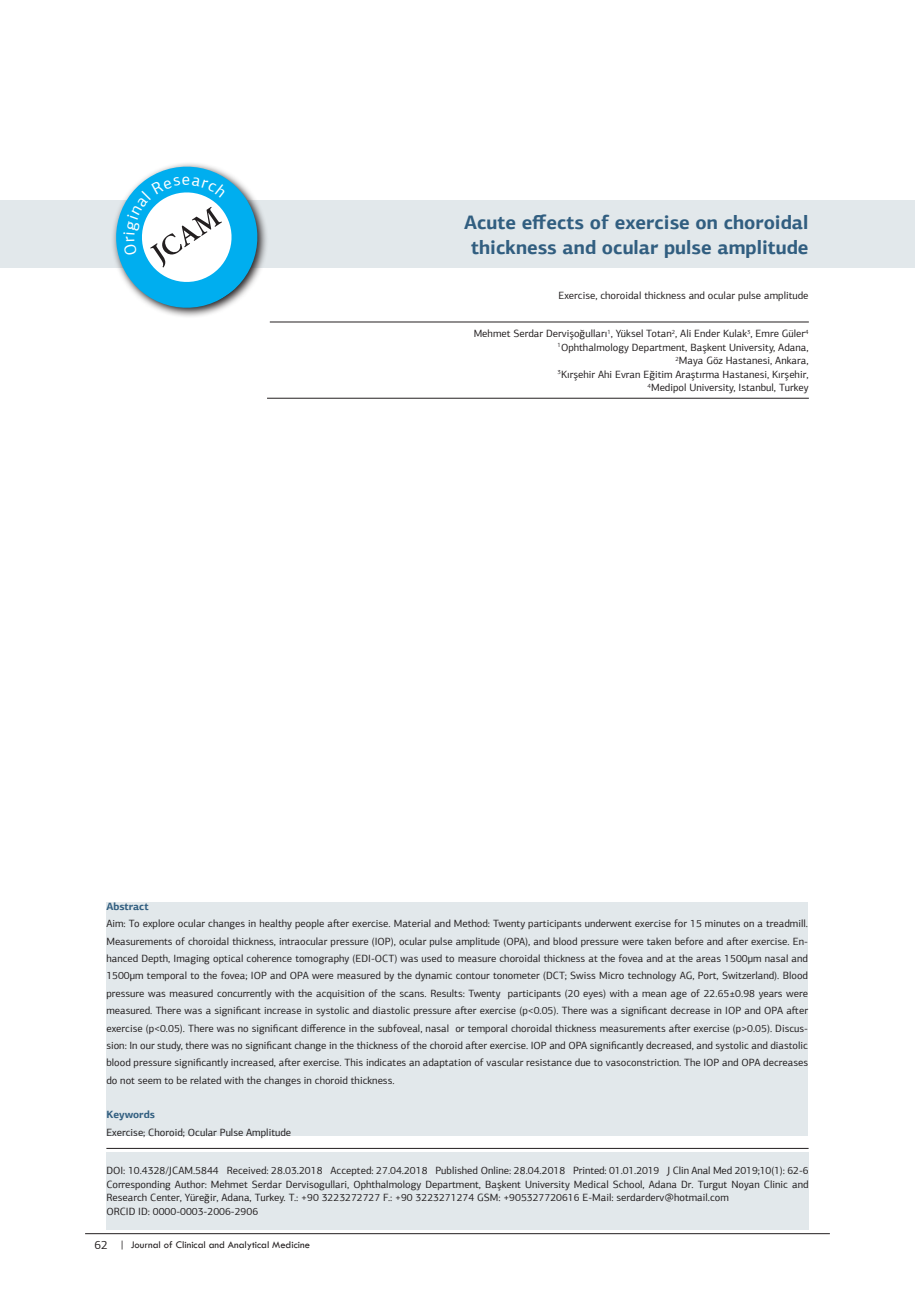
<style>
.page{position:relative;width:915px;height:1306px;background:#fff}
.page>*{position:absolute;margin:0;border:0;box-sizing:border-box;transform-origin:0 0}
.t1{font:700 19.5px/25.5px "PF Agora Sans Pro";color:#315e80;text-align:center}
.t2{font:10.5px/17.4px "PF Agora Sans Pro";color:#231f20;text-align:right}
.t3{font:10.5px "Tw Cen";color:#231f20}
.t4{font:700 10.5px "PF Agora Sans Pro";color:#315e80}
.s1{font-family:"PF Agora Sans Pro";font-size:12px}
</style>
<div class="page">
<div style="left:0;top:200px;width:914px;height:68px;background:#e2e8eb"></div>
<hr style="left:106px;top:1148px;width:702px;height:1px;background:#231f20">
<hr style="left:270px;top:322px;width:538px;height:1px;background:#231f20">
<hr style="left:267px;top:398px;width:541px;height:1px;background:#231f20">
<div style="left:106px;top:1151px;width:702px;height:78px;background:#e2e8eb"></div>
<div style="left:106px;top:901px;width:701px;height:234px;background:#e2e8eb"></div>
<hr style="left:85px;top:1233px;width:744px;height:1px;background:#231f20">
<svg style="left:113px;top:163px;width:154px;height:154px"></svg>
<h1 class="t1" style="left:464px;top:209px;width:346px">Acute effects of exercise on choroidal thickness and ocular pulse amplitude</h1>
<p class="t2" style="left:558px;top:286px;width:251px">Exercise, choroidal thickness and ocular pulse amplitude</p>
<p class="t2" style="left:473px;top:327px;width:336px;line-height:13.5px">Mehmet Serdar Dervişoğulları<sup>1</sup>, Yüksel Totan<sup>2</sup>, Ali Ender Kulak<sup>3</sup>, Emre Güler<sup>4<br>1</sup>Ophthalmology Department, Başkent University, Adana,<br><sup>2</sup>Maya Göz Hastanesi, Ankara,<br><sup>3</sup>Kırşehir Ahi Evran Eğitim Araştırma Hastanesi, Kırşehir,<br><sup>4</sup>Medipol University, Istanbul, Turkey</p>
<p class="t4" style="left:106px;top:899px;width:44px">Abstract</p>
<p class="t2" style="left:106px;top:914px;width:703px;text-align:justify">Aim: To explore ocular changes in healthy people after exercise. Material and Method: Twenty participants underwent exercise for 15 minutes on a treadmill.<br>Measurements of choroidal thickness, intraocular pressure (IOP), ocular pulse amplitude (OPA), and blood pressure were taken before and after exercise. En&shy;hanced Depth, Imaging optical coherence tomography (EDI-OCT) was used to measure choroidal thickness at the fovea and at the areas 1500μm nasal and 1500μm temporal to the fovea; IOP and OPA were measured by the dynamic contour tonometer (DCT; Swiss Micro technology AG, Port, Switzerland). Blood pressure was measured concurrently with the acquisition of the scans. Results: Twenty participants (20 eyes) with a mean age of 22.65±0.98 years were measured. There was a significant increase in systolic and diastolic pressure after exercise (p&lt;0.05). There was a significant decrease in IOP and OPA after exercise (p&lt;0.05). There was no significant difference in the subfoveal, nasal or temporal choroidal thickness measurements after exercise (p&gt;0.05). Discus&shy;sion: In our study, there was no significant change in the thickness of the choroid after exercise. IOP and OPA significantly decreased, and systolic and diastolic blood pressure significantly increased, after exercise. This indicates an adaptation of vascular resistance due to vasoconstriction. The IOP and OPA decreases do not seem to be related with the changes in choroid thickness.</p>
<p class="t4" style="left:106px;top:1108px;width:50px">Keywords</p>
<p class="t2" style="left:106px;top:1123px;width:186px">Exercise; Choroid; Ocular Pulse Amplitude</p>
<p class="t2" style="left:106px;top:1164px;width:703px;line-height:13.5px;text-align:left">DOI: 10.4328/JCAM.5844 Received: 28.03.2018 Accepted: 27.04.2018 Published Online: 28.04.2018 Printed: 01.01.2019 J Clin Anal Med 2019;10(1): 62-6<br>Corresponding Author: Mehmet Serdar Dervisogullari, Ophthalmology Department, Başkent University Medical School, Adana Dr. Turgut Noyan Clinic and Research Center, Yüreğir, Adana, Turkey. T.: +90 3223272727 F.: +90 3223271274 GSM: +905327720616 E-Mail: serdarderv@hotmail.com<br>ORCID ID: 0000-0003-2006-2906</p>
<p class="t3" style="left:94px;top:1237px;width:217px"><span class="s1">62</span> | Journal of Clinical and Analytical Medicine</p>
</div>
